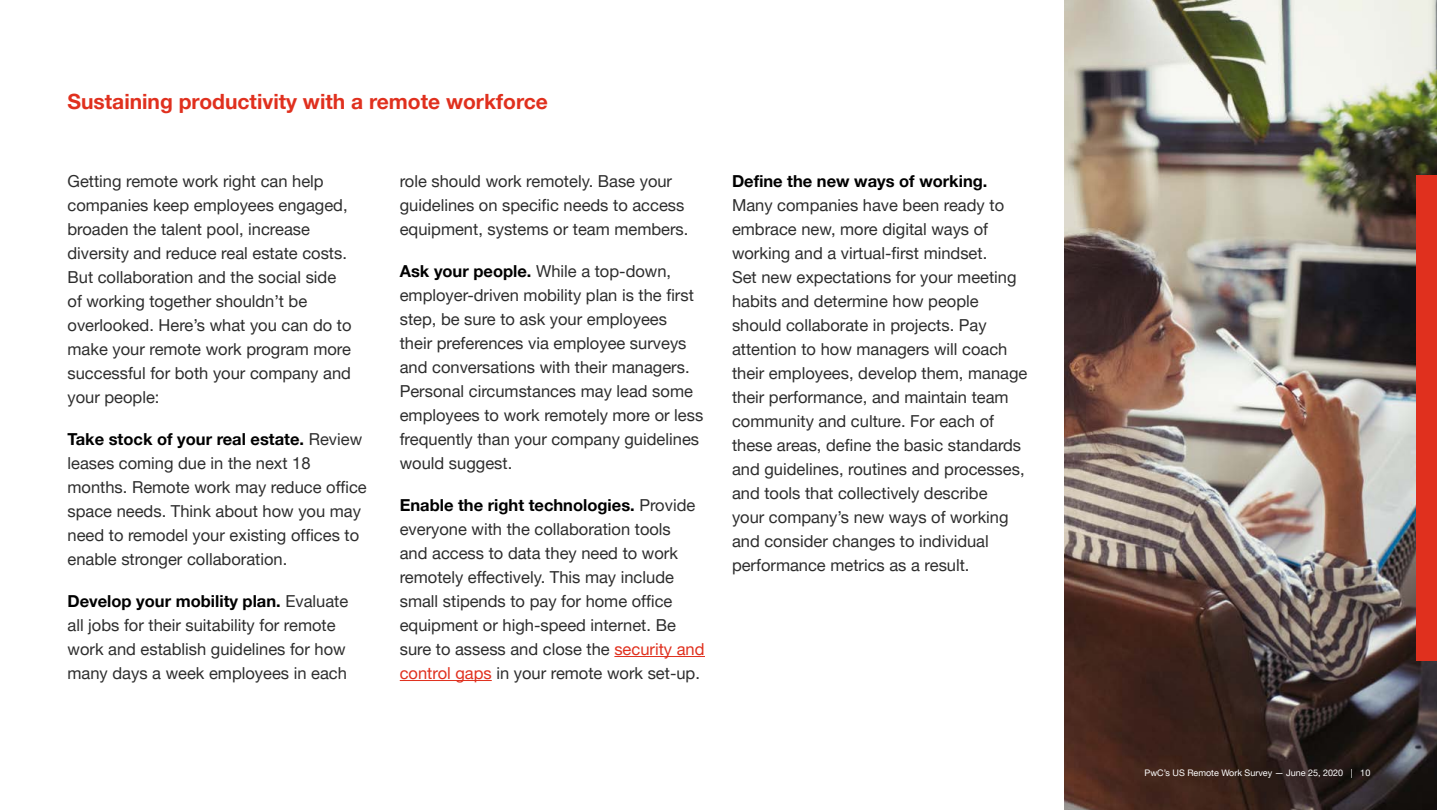
<style>
.page{position:relative;width:1437px;height:810px;background:#fff}
.page>*{position:absolute;margin:0;border:0;box-sizing:border-box;transform-origin:0 0}
.t1{font:700 21px "Helvetica Neue LT Pro";color:#e0301e}
.t2{font:16.5px/24px "Helvetica Neue LT Pro";color:#2d2d2d}
.t3{font:700 16.5px "Helvetica Neue LT Pro";color:#000}
.t4{font:9px "Helvetica Neue LT Pro";color:#fff}
.s1{font-weight:700;color:#000}
.s2{color:#e0301e}
</style>
<div class="page">
<img style="left:1064px;top:0;width:372px;height:810px">
<hr style="left:614px;top:656px;width:91px;height:1px;background:#e0301e">
<hr style="left:400px;top:680px;width:92px;height:1px;background:#e0301e">
<div style="left:1416px;top:176px;width:20px;height:486px;background:#e0301e"></div>
<p class="t1" style="left:68px;top:89px;width:482px">Sustaining productivity with a remote workforce</p>
<p class="t2" style="left:68px;top:169px;width:285px">Getting remote work right can help companies keep employees engaged, broaden the talent pool, increase diversity and reduce real estate costs.<br>But collaboration and the social side of working together shouldn’t be overlooked. Here’s what you can do to make your remote work program more successful for both your company and your people:</p>
<p class="t2" style="left:68px;top:427px;width:301px"><span class="s1">Take stock of your real estate.</span> Review leases coming due in the next 18 months. Remote work may reduce office space needs. Think about how you may need to remodel your existing offices to enable stronger collaboration.</p>
<p class="t2" style="left:68px;top:589px;width:282px"><span class="s1">Develop your mobility plan.</span> Evaluate all jobs for their suitability for remote work and establish guidelines for how many days a week employees in each</p>
<p class="t2" style="left:400px;top:169px;width:290px">role should work remotely. Base your guidelines on specific needs to access equipment, systems or team members.</p>
<p class="t2" style="left:400px;top:259px;width:305px"><span class="s1">Ask your people.</span> While a top-down, employer-driven mobility plan is the first step, be sure to ask your employees their preferences via employee surveys and conversations with their managers.<br>Personal circumstances may lead some employees to work remotely more or less frequently than your company guidelines would suggest.</p>
<p class="t2" style="left:400px;top:493px;width:306px"><span class="s1">Enable the right technologies.</span> Provide everyone with the collaboration tools<br>and access to data they need to work remotely effectively. This may include small stipends to pay for home office equipment or high-speed internet. Be sure to assess and close the <span class="s2">security and control gaps</span> in your remote work set-up.</p>
<p class="t3" style="left:732px;top:171px;width:257px">Define the new ways of working.</p>
<p class="t2" style="left:732px;top:193px;width:297px">Many companies have been ready to embrace new, more digital ways of working and a virtual-first mindset.<br>Set new expectations for your meeting habits and determine how people should collaborate in projects. Pay attention to how managers will coach their employees, develop them, manage their performance, and maintain team community and culture. For each of these areas, define the basic standards and guidelines, routines and processes, and tools that collectively describe<br>your company’s new ways of working and consider changes to individual performance metrics as a result.</p>
<p class="t4" style="left:1144px;top:767px;width:227px">PwC’s US Remote Work Survey — June 25, 2020 | 10</p>
</div>
